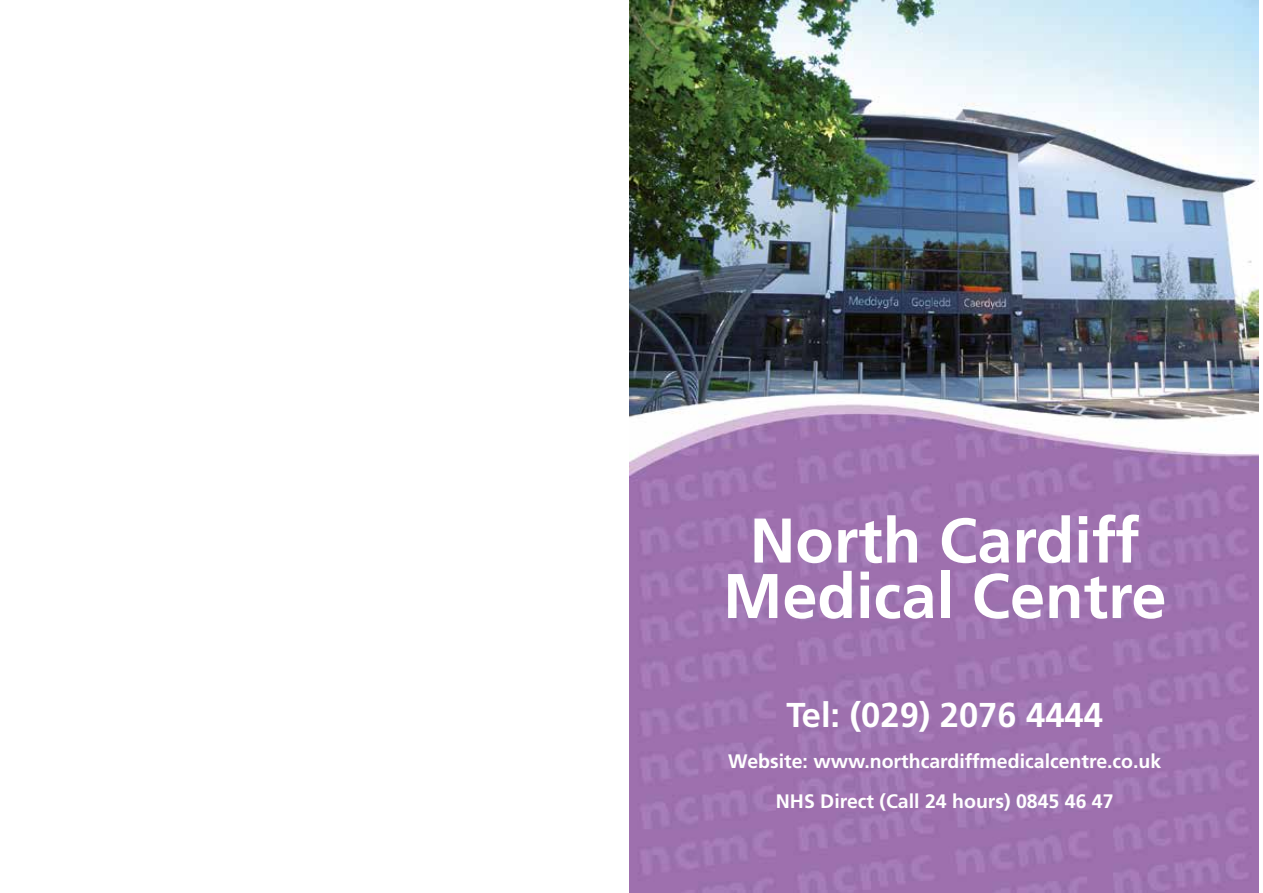
<style>
.page{position:relative;width:1263px;height:893px;background:#fff}
.page>*{position:absolute;margin:0;border:0;box-sizing:border-box;transform-origin:0 0}
.t1{font:700 63px/55.5px "Frutiger";color:#fff;text-align:center}
.t2{font:700 34.5px "Frutiger";color:#fff}
.t3{font:700 19.5px/40.3px "Frutiger";color:#fff;text-align:center}
</style>
<div class="page">
<img style="left:629px;top:0;width:630px;height:893px">
<h1 class="t1" style="left:723px;top:513px;width:445px">North Cardiff<br>Medical Centre</h1>
<h2 class="t2" style="left:786px;top:695px;width:318px">Tel: (029) 2076 4444</h2>
<p class="t3" style="left:728px;top:741px;width:435px">Website: www.northcardiffmedicalcentre.co.uk<br>NHS Direct (Call 24 hours) 0845 46 47</p>
</div>
